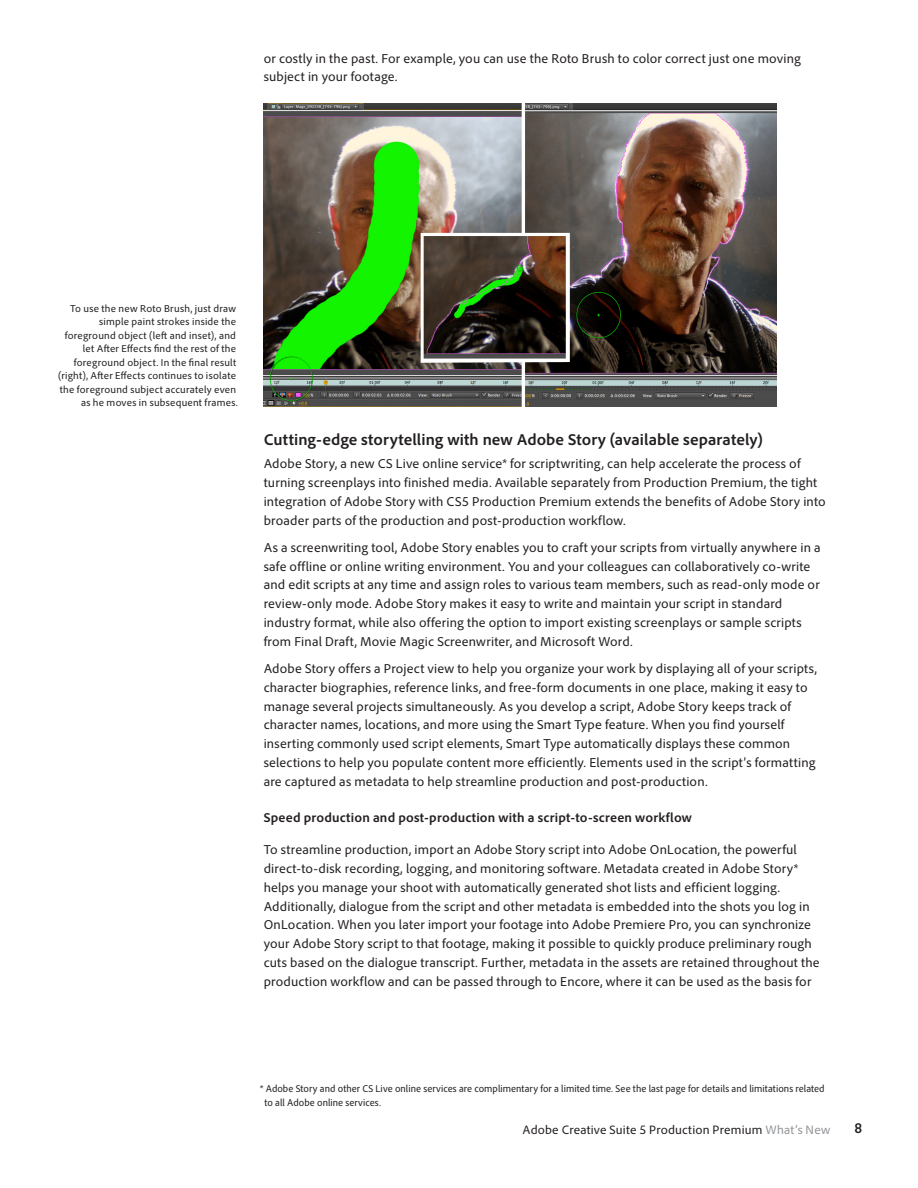
<style>
.page{position:relative;width:918px;height:1188px;background:#fff}
.page>*{position:absolute;margin:0;border:0;box-sizing:border-box;transform-origin:0 0}
.Text__Level_2_subhea{font:700 16.5px "Adobe Clean";letter-spacing:.005em;color:#231f20}
.t1{font:700 semi-condensed 15px "Adobe Clean";color:#231f20}
.Text__Body{font:13.5px/18.8px "Adobe Clean";letter-spacing:.01em;color:#231f20}
.Text__Level_3_subhea{font:13.5px/18.8px "Adobe Clean";letter-spacing:.01em;color:#231f20}
.Text__Level_3_subhea-2{font:700 13.5px "Adobe Clean";letter-spacing:.015em;color:#231f20}
.t2{font:12.75px "Adobe Clean";letter-spacing:.015em;color:#231f20}
.t3{font:10.5px/13.5px "Adobe Clean";letter-spacing:.02em;color:#231f20;text-align:right}
.Text___Footnotes{font:semi-condensed 10.5px/13.5px "Adobe Clean";color:#231f20}
.s1{color:#939598}
</style>
<div class="page">
<img style="left:263px;top:104px;width:514px;height:302px">
<p class="Text__Body" style="left:264px;top:48px;width:539px">or costly in the past. For example, you can use the Roto Brush to color correct just one moving subject in your footage.</p>
<p class="t3" style="left:58px;top:301px;width:181px">To use the new Roto Brush, just draw simple paint strokes inside the foreground object (left and inset), and let After Effects find the rest of the foreground object. In the final result (right), After Effects continues to isolate the foreground subject accurately even as he moves in subsequent frames.</p>
<p class="Text__Level_2_subhea" style="left:264px;top:430px;width:501px">Cutting-edge storytelling with new Adobe Story (available separately)</p>
<p class="Text__Body" style="left:264px;top:454px;width:564px">Adobe Story, a new CS Live online service* for scriptwriting, can help accelerate the process of turning screenplays into finished media. Available separately from Production Premium, the tight integration of Adobe Story with CS5 Production Premium extends the benefits of Adobe Story into broader parts of the production and post-production workflow.</p>
<p class="Text__Body" style="left:264px;top:538px;width:559px">As a screenwriting tool, Adobe Story enables you to craft your scripts from virtually anywhere in a safe offline or online writing environment. You and your colleagues can collaboratively co-write and edit scripts at any time and assign roles to various team members, such as read-only mode or review-only mode. Adobe Story makes it easy to write and maintain your script in standard industry format, while also offering the option to import existing screenplays or sample scripts from Final Draft, Movie Magic Screenwriter, and Microsoft Word.</p>
<p class="Text__Body" style="left:264px;top:659px;width:555px">Adobe Story offers a Project view to help you organize your work by displaying all of your scripts, character biographies, reference links, and free-form documents in one place, making it easy to manage several projects simultaneously. As you develop a script, Adobe Story keeps track of character names, locations, and more using the Smart Type feature. When you find yourself inserting commonly used script elements, Smart Type automatically displays these common selections to help you populate content more efficiently. Elements used in the script’s formatting are captured as metadata to help streamline production and post-production.</p>
<p class="Text__Level_3_subhea-2" style="left:264px;top:809px;width:430px">Speed production and post-production with a script-to-screen workflow</p>
<p class="Text__Level_3_subhea" style="left:264px;top:840px;width:558px">To streamline production, import an Adobe Story script into Adobe OnLocation, the powerful direct-to-disk recording, logging, and monitoring software. Metadata created in Adobe Story* helps you manage your shoot with automatically generated shot lists and efficient logging.<br>Additionally, dialogue from the script and other metadata is embedded into the shots you log in OnLocation. When you later import your footage into Adobe Premiere Pro, you can synchronize your Adobe Story script to that footage, making it possible to quickly produce preliminary rough cuts based on the dialogue transcript. Further, metadata in the assets are retained throughout the production workflow and can be passed through to Encore, where it can be used as the basis for</p>
<p class="Text___Footnotes" style="left:264px;top:1082px;width:562px;text-indent:-4px">* Adobe Story and other CS Live online services are complimentary for a limited time. See the last page for details and limitations related to all Adobe online services.</p>
<p class="t2" style="left:523px;top:1122px;width:309px">Adobe Creative Suite 5 Production Premium <span class="s1">What’s New</span></p>
<p class="t1" style="left:854px;top:1119px;width:9px">8</p>
</div>
